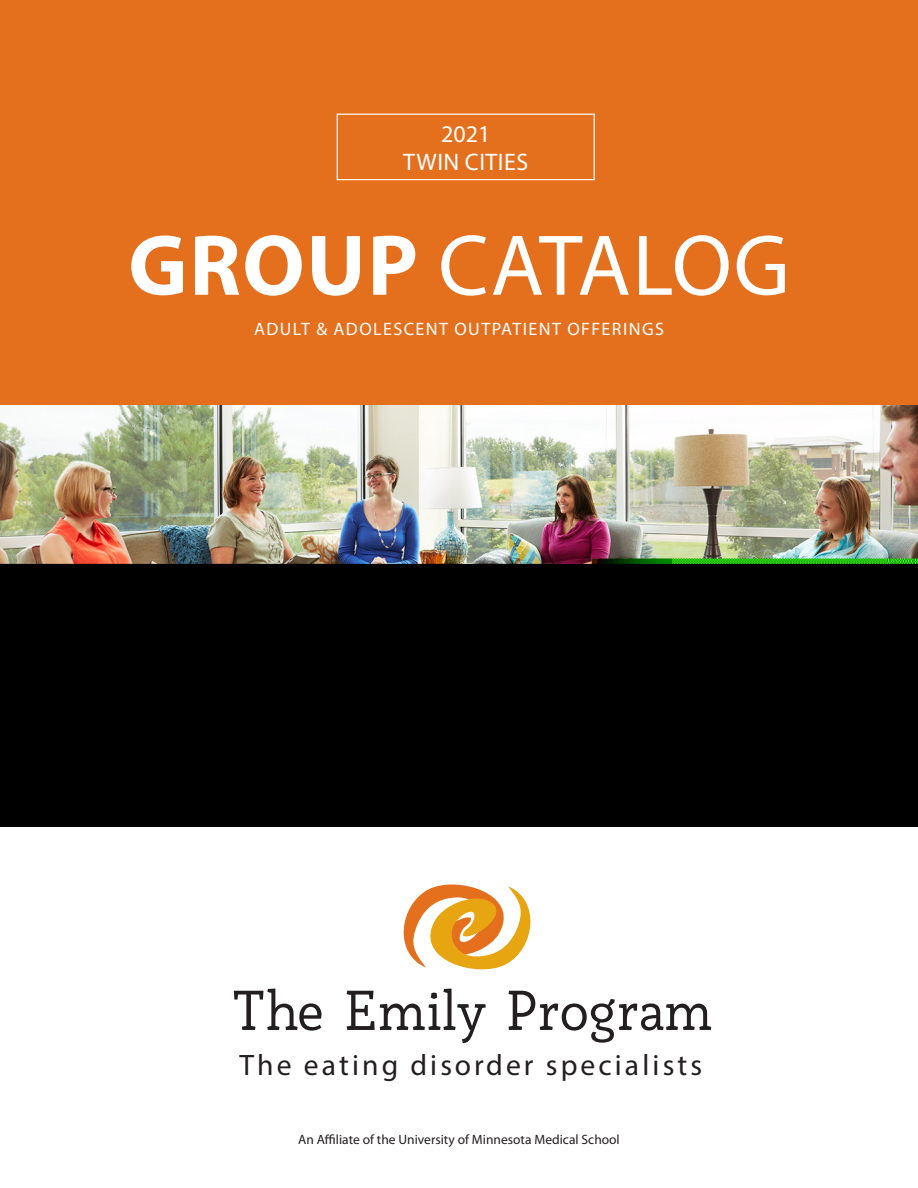
<style>
.page{position:relative;width:918px;height:1188px;background:#fff}
.page>*{position:absolute;margin:0;border:0;box-sizing:border-box;transform-origin:0 0}
.t1{font:87px "Myriad Pro";color:#fff}
.t2{font:54.75px "Rogliano";letter-spacing:.005em;color:#231f20}
.t3{font:29.55px "Myriad Pro";letter-spacing:.105em;color:#231f20}
.t4{font:24px "Myriad Pro";letter-spacing:.02em;color:#fff}
.t5{font:18px "Myriad Pro";letter-spacing:.08em;color:#fff}
.t6{font:13.5px "Myriad Pro";color:#231f20}
.s1{font-weight:700}
</style>
<div class="page">
<img style="left:0;top:405px;width:918px;height:422px">
<div style="left:0;top:0;width:918px;height:405px;background:#e4701e"></div>
<div style="left:337px;top:114px;width:258px;height:66px;border:1px solid #fff"></div>
<svg style="left:403px;top:884px;width:128px;height:86px"></svg>
<p class="t4" style="left:441px;top:119px;width:51px">2021</p>
<p class="t4" style="left:403px;top:147px;width:127px">TWIN CITIES</p>
<p class="t1" style="left:128px;top:212px;width:663px"><span class="s1">GROUP</span> CATALOG</p>
<p class="t5" style="left:254px;top:317px;width:412px">ADULT &amp; ADOLESCENT OUTPATIENT OFFERINGS</p>
<p class="t2" style="left:233px;top:975px;width:482px">The Emily Program</p>
<p class="t3" style="left:240px;top:1047px;width:464px">The eating disorder specialists</p>
<p class="t6" style="left:298px;top:1131px;width:323px">An Affiliate of the University of Minnesota Medical School</p>
</div>
